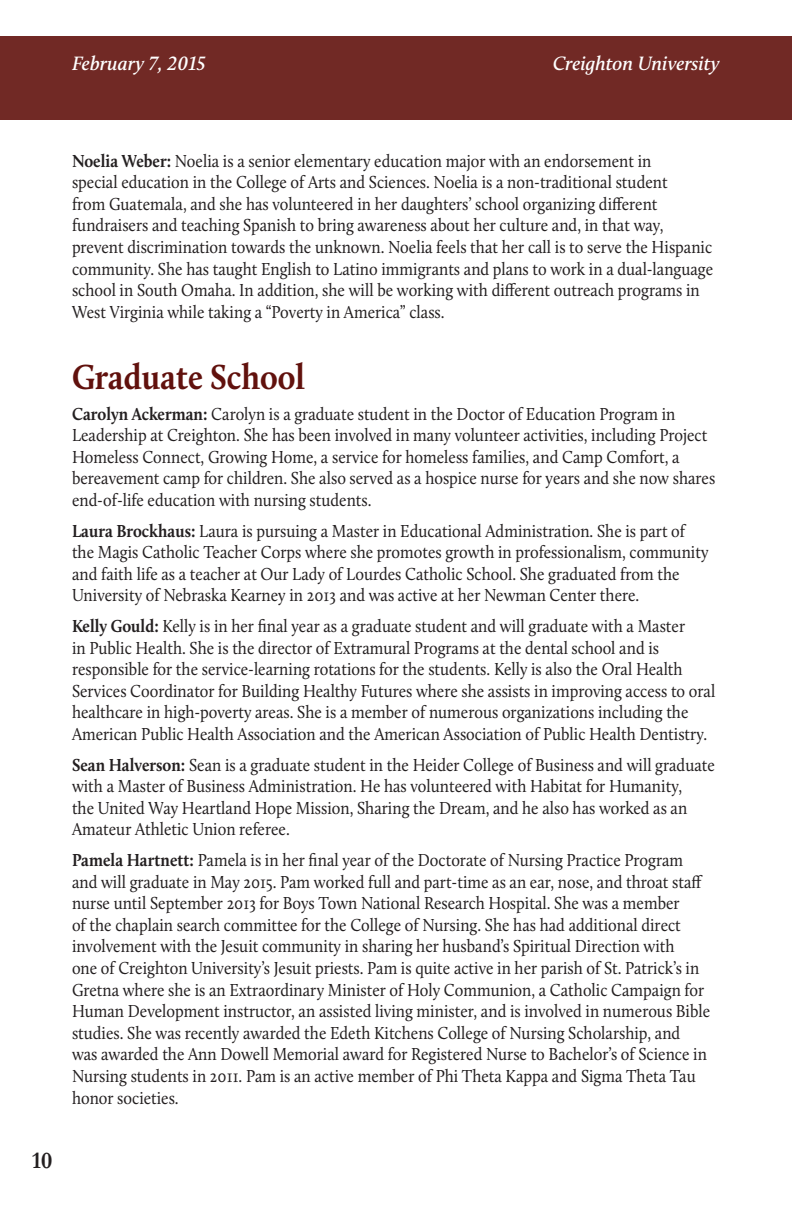
<style>
.page{position:relative;width:792px;height:1224px;background:#fff}
.page>*{position:absolute;margin:0;border:0;box-sizing:border-box;transform-origin:0 0}
.t1{font:700 36px "Calluna";color:#61110d;scale:.9 1}
.t2{font:700 24px "Garamond";color:#231f20}
.t3{font:italic 600 20px "Calluna";color:#fff}
.t4{font:18px/21.6px "Calluna";color:#231f20;scale:.9 1}
.s1{font-weight:700}
</style>
<div class="page">
<div style="left:0;top:36px;width:792px;height:84px;background:#712925"></div>
<p class="t3" style="left:72px;top:51px;width:135px">February 7, 2015</p>
<p class="t3" style="left:553px;top:51px;width:168px">Creighton University</p>
<p class="t2" style="left:32px;top:1146px;width:22px">10</p>
<p class="t4" style="left:72px;top:149px;width:714px"><span class="s1">Noelia Weber:</span> Noelia is a senior elementary education major with an endorsement in<br>special education in the College of Arts and Sciences. Noelia is a non-traditional student<br>from Guatemala, and she has volunteered in her daughters’ school organizing different fundraisers and teaching Spanish to bring awareness about her culture and, in that way, prevent discrimination towards the unknown. Noelia feels that her call is to serve the Hispanic community. She has taught English to Latino immigrants and plans to work in a dual-language school in South Omaha. In addition, she will be working with different outreach programs in West Virginia while taking a “Poverty in America” class.</p>
<p class="t1" style="left:72px;top:354px;width:261px">Graduate School</p>
<p class="t4" style="left:72px;top:402px;width:716px"><span class="s1">Carolyn Ackerman:</span> Carolyn is a graduate student in the Doctor of Education Program in Leadership at Creighton. She has been involved in many volunteer activities, including Project Homeless Connect, Growing Home, a service for homeless families, and Camp Comfort, a bereavement camp for children. She also served as a hospice nurse for years and she now shares end-of-life education with nursing students.</p>
<p class="t4" style="left:72px;top:519px;width:709px"><span class="s1">Laura Brockhaus:</span> Laura is pursuing a Master in Educational Administration. She is part of the Magis Catholic Teacher Corps where she promotes growth in professionalism, community and faith life as a teacher at Our Lady of Lourdes Catholic School. She graduated from the University of Nebraska Kearney in 2013 and was active at her Newman Center there.</p>
<p class="t4" style="left:72px;top:615px;width:716px"><span class="s1">Kelly Gould:</span> Kelly is in her final year as a graduate student and will graduate with a Master<br>in Public Health. She is the director of Extramural Programs at the dental school and is responsible for the service-learning rotations for the students. Kelly is also the Oral Health Services Coordinator for Building Healthy Futures where she assists in improving access to oral healthcare in high-poverty areas. She is a member of numerous organizations including the American Public Health Association and the American Association of Public Health Dentistry.</p>
<p class="t4" style="left:72px;top:753px;width:716px"><span class="s1">Sean Halverson:</span> Sean is a graduate student in the Heider College of Business and will graduate with a Master of Business Administration. He has volunteered with Habitat for Humanity,<br>the United Way Heartland Hope Mission, Sharing the Dream, and he also has worked as an Amateur Athletic Union referee.</p>
<p class="t4" style="left:72px;top:849px;width:711px"><span class="s1">Pamela Hartnett:</span> Pamela is in her final year of the Doctorate of Nursing Practice Program and will graduate in May 2015. Pam worked full and part-time as an ear, nose, and throat staff nurse until September 2013 for Boys Town National Research Hospital. She was a member<br>of the chaplain search committee for the College of Nursing. She has had additional direct involvement with the Jesuit community in sharing her husband’s Spiritual Direction with<br>one of Creighton University’s Jesuit priests. Pam is quite active in her parish of St. Patrick’s in Gretna where she is an Extraordinary Minister of Holy Communion, a Catholic Campaign for Human Development instructor, an assisted living minister, and is involved in numerous Bible studies. She was recently awarded the Edeth Kitchens College of Nursing Scholarship, and was awarded the Ann Dowell Memorial award for Registered Nurse to Bachelor’s of Science in Nursing students in 2011. Pam is an active member of Phi Theta Kappa and Sigma Theta Tau honor societies.</p>
</div>
